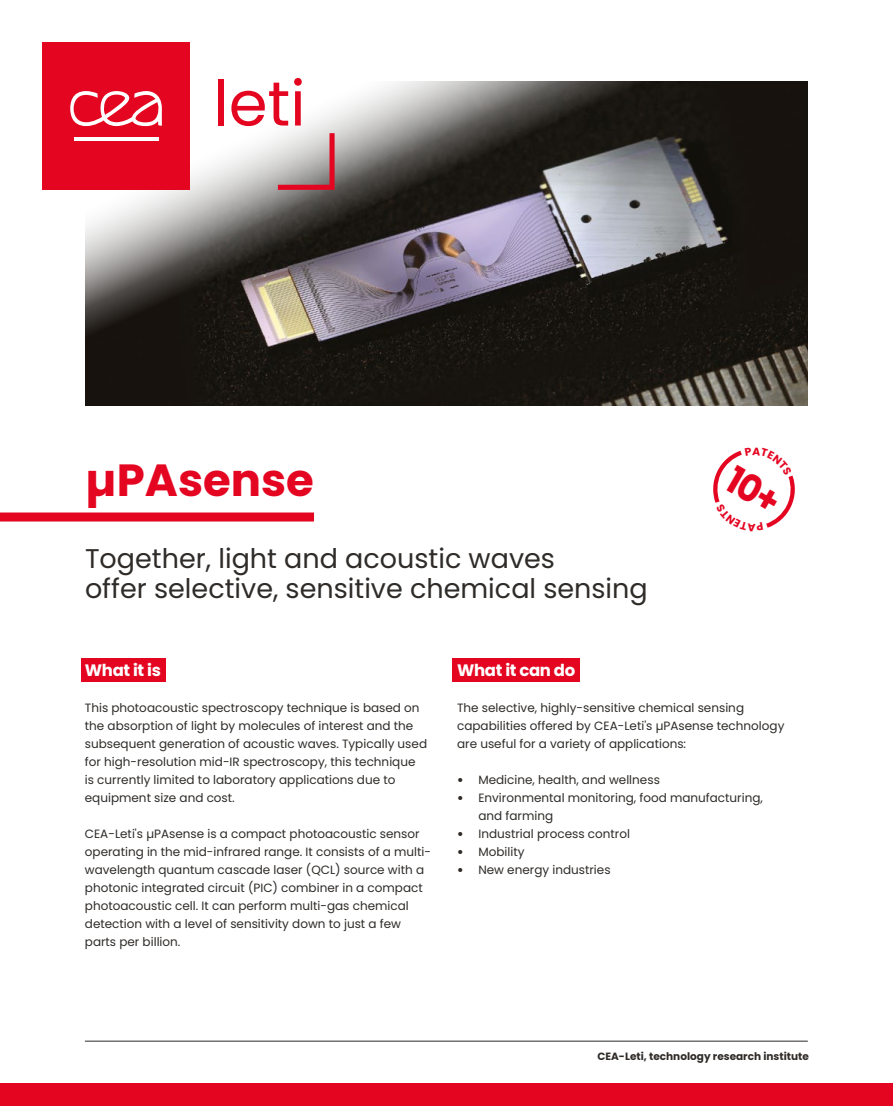
<style>
.page{position:relative;width:893px;height:1106px;background:#fff}
.page>*{position:absolute;margin:0;border:0;box-sizing:border-box;transform-origin:0 0}
.TITRE{font:700 45px "Poppins";color:#e40521}
.SS-TITRE{font:27px/30px "Poppins";color:#2e2b28}
.INTERTITRE{font:700 16.5px "Poppins";letter-spacing:-.02em;color:#fff}
.TXT_courant{font:12px/18px "Poppins";color:#2e2b28}
.t1{font:700 10.5px "Poppins";color:#2e2b28}
.s1{font-weight:900}
</style>
<div class="page">
<div style="left:0;top:512px;width:314px;height:9px;background:#e40521"></div>
<div style="left:81px;top:658px;width:85px;height:24px;background:#e40521"></div>
<div style="left:453px;top:658px;width:127px;height:24px;background:#e40521"></div>
<svg style="left:85px;top:81px;width:723px;height:325px;background:#534f4e"></svg>
<hr style="left:85px;top:1040px;width:723px;height:1px;background:#2e2b28">
<div style="left:0;top:1083px;width:893px;height:23px;background:#e40521"></div>
<div style="left:42px;top:42px;width:148px;height:148px;background:#e40521"></div>
<svg style="left:70px;top:91px;width:92px;height:35px"></svg>
<hr style="left:74px;top:138px;width:84px;height:3px;background:#fff">
<div style="left:218px;top:79px;width:6px;height:46px;background:#e40521"></div>
<svg style="left:231px;top:83px;width:57px;height:43px"></svg>
<svg style="left:294px;top:78px;width:8px;height:47px"></svg>
<svg style="left:278px;top:133px;width:57px;height:57px;background:#c9a2a6"></svg>
<svg style="left:713px;top:450px;width:82px;height:78px"></svg>
<p class="TITRE" style="left:85px;top:454px;width:230px">µPAsense</p>
<p class="SS-TITRE" style="left:85px;top:543px;width:564px">Together, light and acoustic waves<br>offer selective, sensitive chemical sensing</p>
<p class="INTERTITRE" style="left:85px;top:660px;width:78px">What it is</p>
<p class="TXT_courant" style="left:85px;top:699px;width:344px">This photoacoustic spectroscopy technique is based on the absorption of light by molecules of interest and the subsequent generation of acoustic waves. Typically used for high-resolution mid-IR spectroscopy, this technique is currently limited to laboratory applications due to equipment size and cost.</p>
<p class="TXT_courant" style="left:85px;top:825px;width:348px">CEA-Leti's μPAsense is a compact photoacoustic sensor operating in the mid-infrared range. It consists of a multi&shy;wavelength quantum cascade laser (QCL) source with a photonic integrated circuit (PIC) combiner in a compact photoacoustic cell. It can perform multi-gas chemical detection with a level of sensitivity down to just a few parts per billion.</p>
<p class="INTERTITRE" style="left:457px;top:660px;width:120px">What it can do</p>
<p class="TXT_courant" style="left:457px;top:699px;width:329px">The selective, highly-sensitive chemical sensing capabilities offered by CEA-Leti's μPAsense technology are useful for a variety of applications:</p>
<p class="TXT_courant" style="left:457px;top:771px;width:204px"><span class="s1">•</span> Medicine, health, and wellness</p>
<p class="TXT_courant" style="left:478px;top:789px;width:286px;text-indent:-21px"><span class="s1">•</span> Environmental monitoring, food manufacturing, and farming</p>
<p class="TXT_courant" style="left:457px;top:825px;width:174px"><span class="s1">•</span> Industrial process control</p>
<p class="TXT_courant" style="left:457px;top:843px;width:69px"><span class="s1">•</span> Mobility</p>
<p class="TXT_courant" style="left:457px;top:861px;width:155px"><span class="s1">•</span> New energy industries</p>
<p class="t1" style="left:598px;top:1050px;width:213px">CEA-Leti, technology research institute</p>
</div>
